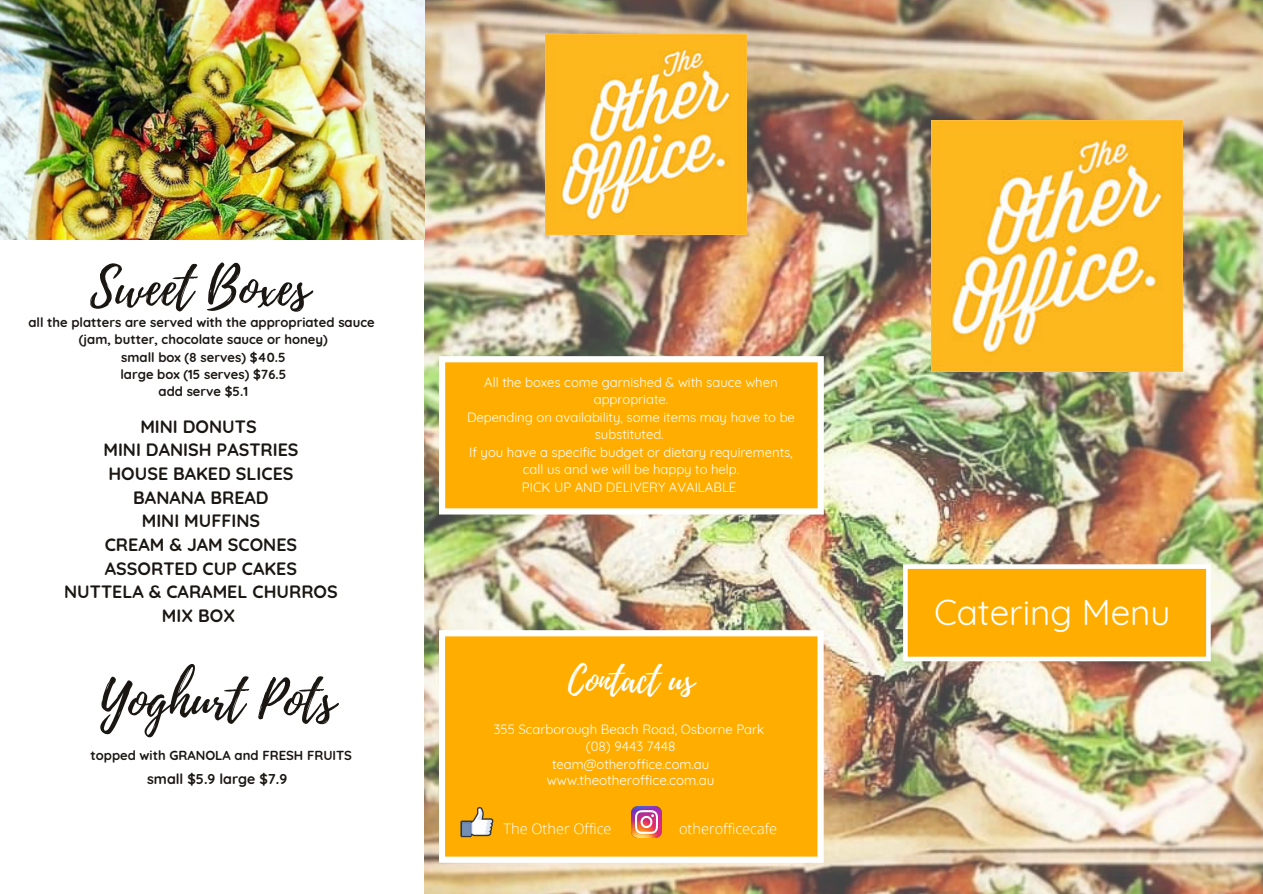
<style>
.page{position:relative;width:1263px;height:894px;background:#fff}
.page>*{position:absolute;margin:0;border:0;box-sizing:border-box;transform-origin:0 0}
.t1{font:50.4px "Playlist Script";color:#1a1612}
.t2{font:34.95px "Quicksand";color:#fff}
.t3{font:34.95px "Playlist Script";color:#fff}
.t4{font:700 17.85px "Quicksand";color:#1a1612}
.t5{font:300 14.55px "Open Sans";color:#fff}
.t6{font:700 14.1px "Quicksand";color:#1a1612}
.t7{font:13.5px "Quicksand";color:#fff}
.t8{font:13.2px/17.5px "Quicksand";color:#fff;text-align:center}
.t9{font:700 13.05px "Quicksand";color:#1a1612}
</style>
<div class="page">
<img style="left:425px;top:0;width:838px;height:893px">
<img style="left:931px;top:121px;width:251px;height:250px">
<img style="left:0;top:0;width:425px;height:239px">
<svg style="left:439px;top:630px;width:385px;height:232px;background:#feb414"></svg>
<img style="left:631px;top:806px;width:31px;height:30px">
<svg style="left:460px;top:806px;width:34px;height:30px"></svg>
<div style="left:462px;top:821px;width:8px;height:14px;background:#6883b0"></div>
<div style="left:462px;top:823px;width:8px;height:11px;background:#758eb3"></div>
<svg style="left:439px;top:356px;width:385px;height:158px;background:#feb61c"></svg>
<img style="left:546px;top:35px;width:200px;height:200px">
<svg style="left:903px;top:564px;width:308px;height:97px;background:#feb61c"></svg>
<p class="t1" style="left:90px;top:251px;width:221px">Sweet Boxes</p>
<p class="t9" style="left:28px;top:313px;width:348px">all the platters are served with the appropriated sauce</p>
<p class="t9" style="left:79px;top:331px;width:250px">(jam, butter, chocolate sauce or honey)</p>
<p class="t9" style="left:121px;top:348px;width:166px">small box (8 serves) $40.5</p>
<p class="t9" style="left:120px;top:366px;width:167px">large box (15 serves) $76.5</p>
<p class="t9" style="left:159px;top:383px;width:91px">add serve $5.1</p>
<p class="t4" style="left:140px;top:415px;width:118px">MINI DONUTS</p>
<p class="t4" style="left:103px;top:438px;width:197px">MINI DANISH PASTRIES</p>
<p class="t4" style="left:108px;top:462px;width:187px">HOUSE BAKED SLICES</p>
<p class="t4" style="left:133px;top:485px;width:137px">BANANA BREAD</p>
<p class="t4" style="left:142px;top:509px;width:120px">MINI MUFFINS</p>
<p class="t4" style="left:105px;top:533px;width:194px">CREAM &amp; JAM SCONES</p>
<p class="t4" style="left:105px;top:556px;width:194px">ASSORTED CUP CAKES</p>
<p class="t4" style="left:64px;top:580px;width:275px">NUTTELA &amp; CARAMEL CHURROS</p>
<p class="t4" style="left:162px;top:603px;width:75px">MIX BOX</p>
<p class="t1" style="left:100px;top:663px;width:236px">Yoghurt Pots</p>
<p class="t9" style="left:91px;top:747px;width:263px">topped with GRANOLA and FRESH FRUITS</p>
<p class="t6" style="left:147px;top:769px;width:142px">small $5.9 large $7.9</p>
<p class="t8" style="left:484px;top:373px;width:295px">All the boxes come garnished &amp; with sauce when appropriate.</p>
<p class="t8" style="left:467px;top:408px;width:329px">Depending on availability, some items may have to be substituted.</p>
<p class="t8" style="left:469px;top:443px;width:325px">If you have a specific budget or dietary requirements, call us and we will be happy to help.</p>
<p class="t8" style="left:522px;top:478px;width:216px">PICK UP AND DELIVERY AVAILABLE</p>
<p class="t3" style="left:568px;top:655px;width:128px">Contact us</p>
<p class="t8" style="left:494px;top:719px;width:272px">355 Scarborough Beach Road, Osborne Park</p>
<p class="t8" style="left:586px;top:737px;width:91px">(08) 9443 7448</p>
<p class="t8" style="left:552px;top:754px;width:159px">team@otheroffice.com.au</p>
<p class="t7" style="left:547px;top:771px;width:169px">www.theotheroffice.com.au</p>
<p class="t5" style="left:503px;top:818px;width:110px">The Other Office</p>
<p class="t5" style="left:679px;top:818px;width:100px">otherofficecafe</p>
<p class="t2" style="left:934px;top:590px;width:238px">Catering Menu</p>
</div>
